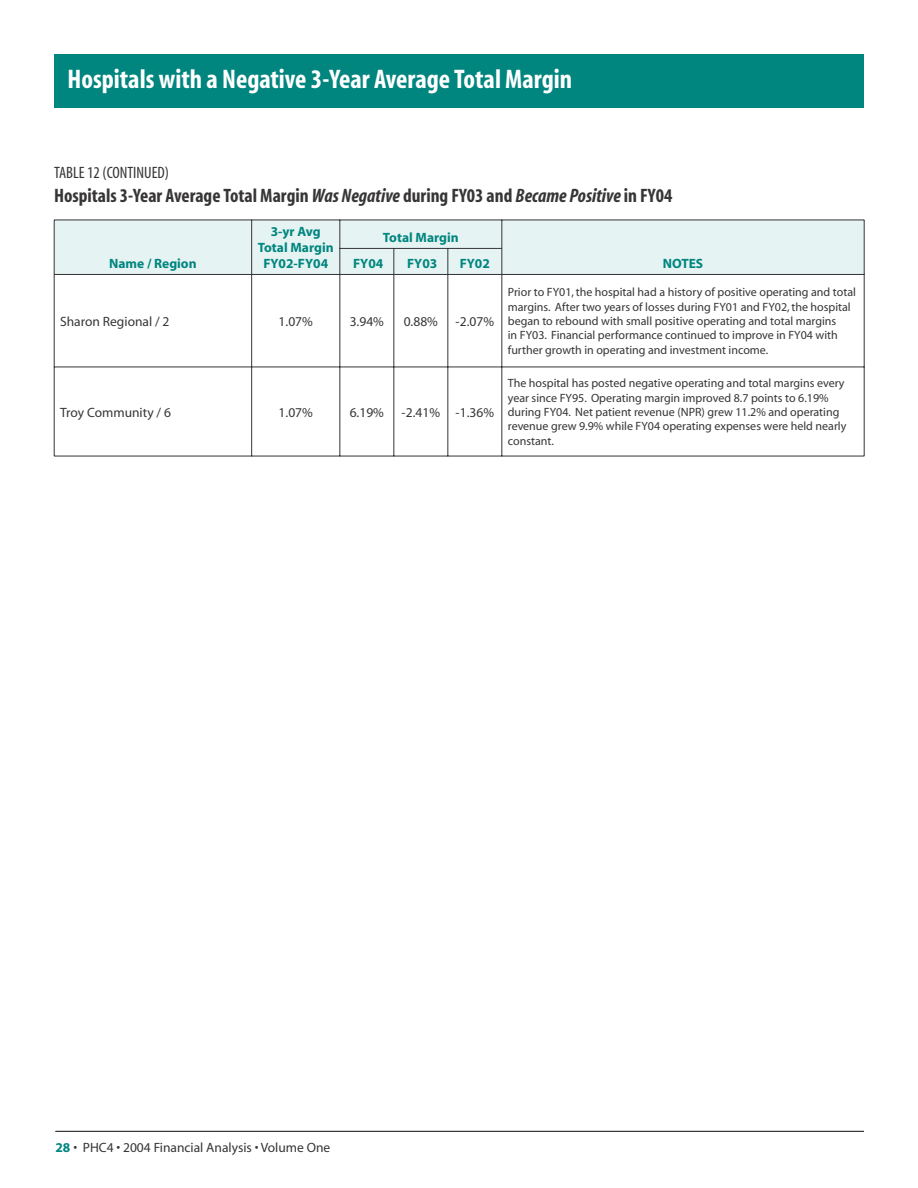
<style>
.page{position:relative;width:918px;height:1188px;background:#fff}
.page>*{position:absolute;margin:0;border:0;box-sizing:border-box;transform-origin:0 0}
.t1{font:700 condensed 27px "Myriad";color:#fff}
.t2{font:700 condensed 19.5px "Myriad";color:#373535}
.t3{font:condensed 16.5px "Myriad";color:#373535}
.t4{font:13.5px "Myriad";color:#373535}
.t5{font:700 13.5px/16.2px "Myriad";color:#00857f;text-align:center}
.t6{font:12px/14.4px "Myriad";color:#373535}
.s1{font-style:italic}
.s2{font-weight:700;color:#00857f}
</style>
<div class="page">
<hr style="left:56px;top:1131px;width:808px;height:1px;background:#373535">
<div style="left:54px;top:54px;width:810px;height:54px;background:#00857f"></div>
<svg style="left:55px;top:275px;width:809px;height:181px"></svg>
<hr style="left:54px;top:274px;width:1px;height:93px;background:#373535">
<hr style="left:251px;top:274px;width:1px;height:93px;background:#373535">
<hr style="left:340px;top:274px;width:1px;height:93px;background:#373535">
<hr style="left:394px;top:274px;width:1px;height:93px;background:#373535">
<hr style="left:448px;top:274px;width:1px;height:93px;background:#373535">
<hr style="left:502px;top:274px;width:1px;height:93px;background:#373535">
<hr style="left:864px;top:274px;width:1px;height:93px;background:#373535">
<hr style="left:54px;top:367px;width:198px;height:1px;background:#373535">
<hr style="left:54px;top:367px;width:1px;height:89px;background:#373535">
<hr style="left:252px;top:367px;width:88px;height:1px;background:#373535">
<hr style="left:251px;top:367px;width:1px;height:89px;background:#373535">
<hr style="left:340px;top:367px;width:54px;height:1px;background:#373535">
<hr style="left:340px;top:367px;width:1px;height:89px;background:#373535">
<hr style="left:394px;top:367px;width:54px;height:1px;background:#373535">
<hr style="left:394px;top:367px;width:1px;height:89px;background:#373535">
<hr style="left:448px;top:367px;width:54px;height:1px;background:#373535">
<hr style="left:448px;top:367px;width:1px;height:89px;background:#373535">
<hr style="left:502px;top:367px;width:362px;height:1px;background:#373535">
<hr style="left:502px;top:367px;width:1px;height:89px;background:#373535">
<hr style="left:864px;top:367px;width:1px;height:89px;background:#373535">
<hr style="left:54px;top:456px;width:197px;height:1px;background:#373535">
<hr style="left:252px;top:456px;width:88px;height:1px;background:#373535">
<hr style="left:340px;top:456px;width:54px;height:1px;background:#373535">
<hr style="left:394px;top:456px;width:54px;height:1px;background:#373535">
<hr style="left:448px;top:456px;width:54px;height:1px;background:#373535">
<hr style="left:502px;top:456px;width:362px;height:1px;background:#373535">
<div style="left:55px;top:221px;width:809px;height:53px;background:#e5f3f2"></div>
<hr style="left:54px;top:220px;width:197px;height:1px;background:#373535">
<hr style="left:252px;top:220px;width:88px;height:1px;background:#373535">
<hr style="left:340px;top:220px;width:54px;height:1px;background:#373535">
<hr style="left:394px;top:220px;width:54px;height:1px;background:#373535">
<hr style="left:448px;top:220px;width:54px;height:1px;background:#373535">
<hr style="left:502px;top:220px;width:362px;height:1px;background:#373535">
<svg style="left:54px;top:221px;width:1px;height:53px"></svg>
<svg style="left:251px;top:220px;width:1px;height:54px"></svg>
<hr style="left:340px;top:248px;width:54px;height:1px;background:#373535">
<svg style="left:340px;top:220px;width:1px;height:54px"></svg>
<hr style="left:394px;top:248px;width:54px;height:1px;background:#373535">
<svg style="left:394px;top:249px;width:1px;height:25px"></svg>
<hr style="left:448px;top:248px;width:54px;height:1px;background:#373535">
<svg style="left:448px;top:249px;width:1px;height:25px"></svg>
<svg style="left:502px;top:220px;width:1px;height:54px"></svg>
<svg style="left:864px;top:220px;width:1px;height:54px"></svg>
<hr style="left:54px;top:274px;width:197px;height:1px;background:#373535">
<hr style="left:252px;top:274px;width:88px;height:1px;background:#373535">
<hr style="left:340px;top:274px;width:54px;height:1px;background:#373535">
<hr style="left:394px;top:274px;width:54px;height:1px;background:#373535">
<hr style="left:448px;top:274px;width:54px;height:1px;background:#373535">
<hr style="left:502px;top:274px;width:362px;height:1px;background:#373535">
<h1 class="t1" style="left:68px;top:65px;width:506px">Hospitals with a Negative 3-Year Average Total Margin</h1>
<h3 class="t3" style="left:54px;top:165px;width:117px">TABLE 12 (CONTINUED)</h3>
<h2 class="t2" style="left:54px;top:185px;width:620px">Hospitals 3-Year Average Total Margin <span class="s1">Was Negative</span> during FY03 and <span class="s1">Became Positive</span> in FY04</h2>
<p class="t5" style="left:109px;top:256px;width:89px">Name / Region</p>
<p class="t5" style="left:258px;top:224px;width:77px">3-yr Avg<br>Total Margin<br>FY02-FY04</p>
<p class="t5" style="left:353px;top:225px;width:107px;line-height:26.1px;text-align:left;text-indent:30px">Total Margin<br>FY04</p>
<p class="t5" style="left:407px;top:256px;width:32px">FY03</p>
<p class="t5" style="left:460px;top:256px;width:32px">FY02</p>
<p class="t5" style="left:663px;top:256px;width:42px">NOTES</p>
<p class="t4" style="left:60px;top:314px;width:111px">Sharon Regional / 2</p>
<p class="t4" style="left:279px;top:314px;width:36px">1.07%</p>
<p class="t4" style="left:350px;top:314px;width:36px">3.94%</p>
<p class="t4" style="left:404px;top:314px;width:36px">0.88%</p>
<p class="t4" style="left:456px;top:314px;width:40px">-2.07%</p>
<p class="t4" style="left:60px;top:405px;width:112px">Troy Community / 6</p>
<p class="t4" style="left:279px;top:405px;width:36px">1.07%</p>
<p class="t4" style="left:350px;top:405px;width:36px">6.19%</p>
<p class="t4" style="left:402px;top:405px;width:94px">-2.41% -1.36%</p>
<p class="t6" style="left:508px;top:285px;width:350px">Prior to FY01, the hospital had a history of positive operating and total margins. After two years of losses during FY01 and FY02, the hospital began to rebound with small positive operating and total margins<br>in FY03. Financial performance continued to improve in FY04 with further growth in operating and investment income.</p>
<p class="t6" style="left:508px;top:377px;width:340px">The hospital has posted negative operating and total margins every year since FY95. Operating margin improved 8.7 points to 6.19% during FY04. Net patient revenue (NPR) grew 11.2% and operating revenue grew 9.9% while FY04 operating expenses were held nearly constant.</p>
<p class="t4" style="left:56px;top:1141px;width:276px"><span class="s2">28</span> • PHC4 • 2004 Financial Analysis • Volume One</p>
</div>
